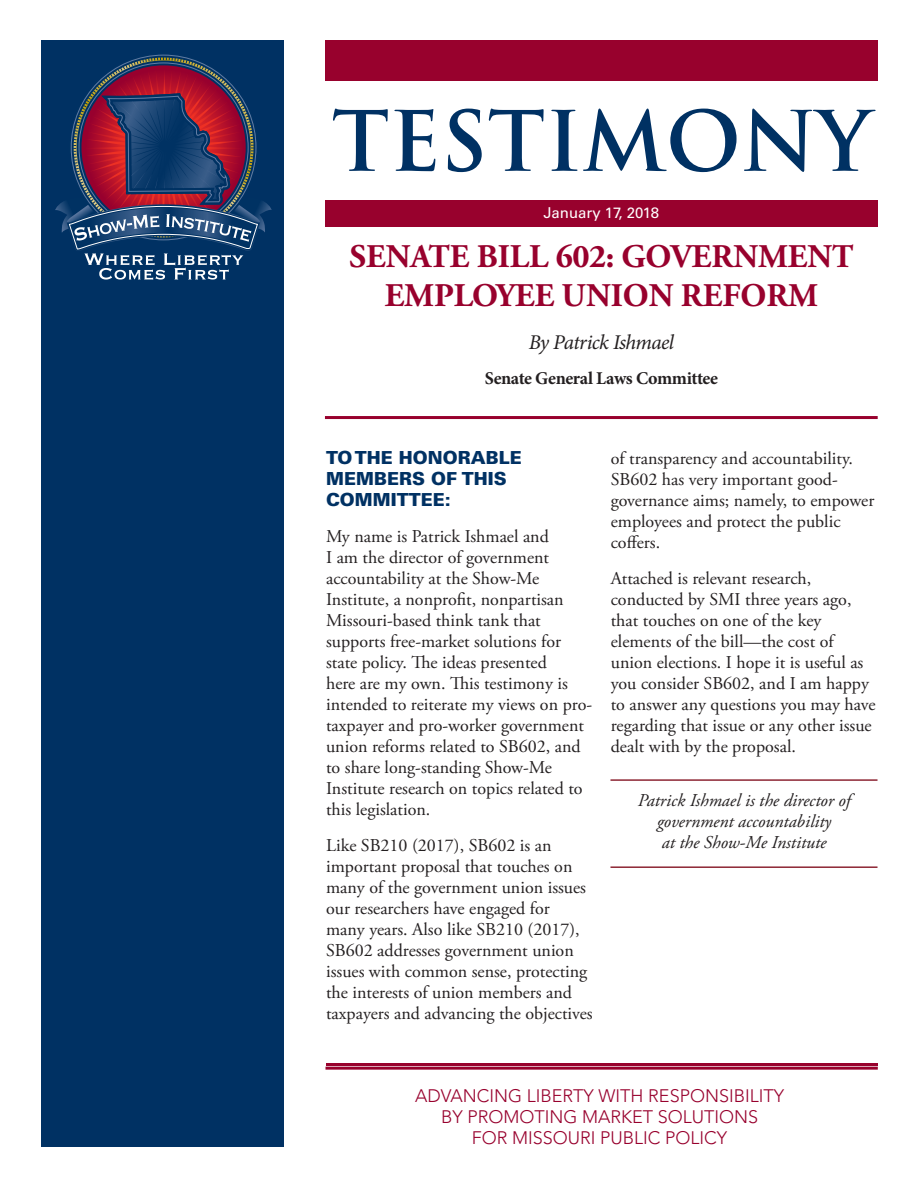
<style>
.page{position:relative;width:918px;height:1188px;background:#fff}
.page>*{position:absolute;margin:0;border:0;box-sizing:border-box;transform-origin:0 0}
.t1{font:700 81px "Trajan Pro";color:#003163}
.t2{font:700 33px/39px "Adobe Garamond Pro";color:#98012d;text-align:center}
.t3{font:italic 21px "Minion Pro";letter-spacing:-.035em;color:#231f20}
.t4{font:18px/21px "Adobe Garamond Pro";color:#231f20}
.t5{font:300 18px/21px "Avenir LT Std";color:#98012d;text-align:center}
.t6{font:italic 18px/21px "Adobe Garamond Pro";color:#231f20;text-align:center}
.t7{font:900 18px/21px "Univers LT Std";color:#003163}
.t8{font:700 18px "Minion Pro";letter-spacing:-.02em;color:#231f20}
.Body_Copy{font:15px "Univers LT Std";color:#fff}
</style>
<div class="page">
<hr style="left:326px;top:1067px;width:552px;height:3px;background:#98012d">
<div style="left:326px;top:200px;width:552px;height:27px;background:#98012d"></div>
<div style="left:326px;top:40px;width:552px;height:41px;background:#98012d"></div>
<div style="left:41px;top:40px;width:243px;height:1108px;background:#003163"></div>
<svg style="left:55px;top:66px;width:217px;height:214px"></svg>
<hr style="left:325px;top:416px;width:553px;height:3px;background:#98012d">
<hr style="left:326px;top:1064px;width:551px;height:2px;background:#98012d">
<hr style="left:610px;top:779px;width:268px;height:2px;background:#8d2533">
<hr style="left:610px;top:866px;width:268px;height:2px;background:#8d2533">
<h1 class="t1" style="left:332px;top:91px;width:541px">TESTIMONY</h1>
<p class="Body_Copy" style="left:544px;top:203px;width:117px">January 17, 2018</p>
<p class="t2" style="left:350px;top:238px;width:505px">SENATE BILL 602: GOVERNMENT<br>EMPLOYEE UNION REFORM</p>
<p class="t3" style="left:529px;top:328px;width:147px">By Patrick Ishmael</p>
<p class="t8" style="left:485px;top:365px;width:235px">Senate General Laws Committee</p>
<p class="t7" style="left:326px;top:447px;width:197px">TO THE HONORABLE<br>MEMBERS OF THIS<br>COMMITTEE:</p>
<p class="t4" style="left:326px;top:527px;width:268px">My name is Patrick Ishmael and<br>I am the director of government accountability at the Show-Me Institute, a nonprofit, nonpartisan Missouri-based think tank that supports free-market solutions for state policy. The ideas presented<br>here are my own. This testimony is intended to reiterate my views on pro&shy;taxpayer and pro-worker government union reforms related to SB602, and to share long-standing Show-Me Institute research on topics related to this legislation.</p>
<p class="t4" style="left:326px;top:836px;width:268px">Like SB210 (2017), SB602 is an important proposal that touches on many of the government union issues our researchers have engaged for many years. Also like SB210 (2017), SB602 addresses government union issues with common sense, protecting the interests of union members and taxpayers and advancing the objectives</p>
<p class="t4" style="left:611px;top:449px;width:265px">of transparency and accountability.<br>SB602 has very important good&shy;governance aims; namely, to empower employees and protect the public coffers.</p>
<p class="t4" style="left:611px;top:569px;width:266px">Attached is relevant research, conducted by SMI three years ago, that touches on one of the key elements of the bill—the cost of union elections. I hope it is useful as you consider SB602, and I am happy to answer any questions you may have regarding that issue or any other issue dealt with by the proposal.</p>
<p class="t6" style="left:638px;top:791px;width:214px">Patrick Ishmael is the director of government accountability<br>at the Show-Me Institute</p>
<p class="t5" style="left:415px;top:1085px;width:370px">ADVANCING LIBERTY WITH RESPONSIBILITY<br>BY PROMOTING MARKET SOLUTIONS<br>FOR MISSOURI PUBLIC POLICY</p>
</div>
